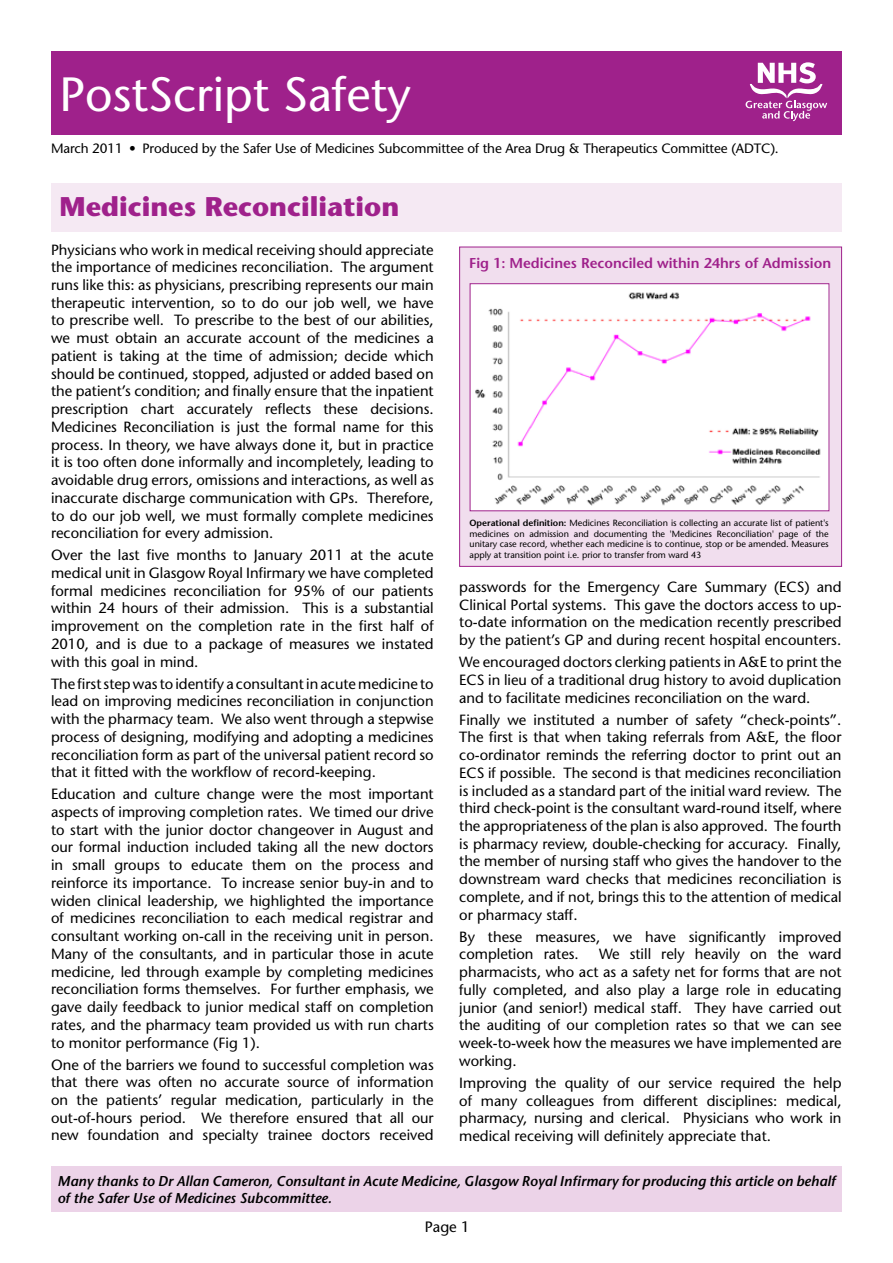
<style>
.page{position:relative;width:893px;height:1263px;background:#fff}
.page>*{position:absolute;margin:0;border:0;box-sizing:border-box;transform-origin:0 0}
.t1{font:48px "Stone Sans";color:#fff}
.t2{font:700 27px "Stone Sans";color:#9f218b}
.t3{font:15px "Stone Sans";color:#000}
.t4{font:14.85px/17.7px "Stone Sans";color:#000;text-align:justify}
.t5{font:italic 600 14.25px/17.1px "Stone Sans";color:#000}
.t6{font:600 14.25px "Stone Sans";color:#9f218b}
.t7{font:13.5px "Stone Sans";letter-spacing:-.01em;color:#000}
.t8{font:9px/10.8px "Stone Sans";color:#000;text-align:justify}
.s1{font-weight:600}
</style>
<div class="page">
<div style="left:52px;top:184px;width:790px;height:48px;background:#f5e9f3"></div>
<div style="left:51px;top:51px;width:791px;height:83px;background:#9f218b"></div>
<svg style="left:746px;top:62px;width:81px;height:59px"></svg>
<div style="left:459px;top:247px;width:383px;height:320px;background:#f1deee;border:1px solid #9f218b"></div>
<img style="left:472px;top:285px;width:355px;height:224px">
<div style="left:470px;top:283px;width:359px;height:228px;border:1px solid #9f218b"></div>
<div style="left:51px;top:1166px;width:791px;height:46px;background:#ecd3e8"></div>
<h1 class="t1" style="left:60px;top:65px;width:353px">PostScript Safety</h1>
<p class="t7" style="left:51px;top:140px;width:729px">March 2011 • Produced by the Safer Use of Medicines Subcommittee of the Area Drug &amp; Therapeutics Committee (ADTC).</p>
<h2 class="t2" style="left:60px;top:189px;width:341px">Medicines Reconciliation</h2>
<p class="t4" style="left:51px;top:241px;width:384px">Physicians who work in medical receiving should appreciate the importance of medicines reconciliation. The argument runs like this: as physicians, prescribing represents our main therapeutic intervention, so to do our job well, we have to prescribe well. To prescribe to the best of our abilities, we must obtain an accurate account of the medicines a patient is taking at the time of admission; decide which should be continued, stopped, adjusted or added based on the patient’s condition; and finally ensure that the inpatient prescription chart accurately reflects these decisions.<br>Medicines Reconciliation is just the formal name for this process. In theory, we have always done it, but in practice it is too often done informally and incompletely, leading to avoidable drug errors, omissions and interactions, as well as inaccurate discharge communication with GPs. Therefore, to do our job well, we must formally complete medicines reconciliation for every admission.</p>
<p class="t4" style="left:51px;top:546px;width:384px">Over the last five months to January 2011 at the acute medical unit in Glasgow Royal Infirmary we have completed formal medicines reconciliation for 95% of our patients within 24 hours of their admission. This is a substantial improvement on the completion rate in the first half of 2010, and is due to a package of measures we instated with this goal in mind.</p>
<p class="t4" style="left:51px;top:675px;width:384px">The first step was to identify a consultant in acute medicine to lead on improving medicines reconciliation in conjunction with the pharmacy team. We also went through a stepwise process of designing, modifying and adopting a medicines reconciliation form as part of the universal patient record so that it fitted with the workflow of record-keeping.</p>
<p class="t4" style="left:51px;top:785px;width:384px">Education and culture change were the most important aspects of improving completion rates. We timed our drive to start with the junior doctor changeover in August and our formal induction included taking all the new doctors in small groups to educate them on the process and reinforce its importance. To increase senior buy-in and to widen clinical leadership, we highlighted the importance of medicines reconciliation to each medical registrar and consultant working on-call in the receiving unit in person.<br>Many of the consultants, and in particular those in acute medicine, led through example by completing medicines reconciliation forms themselves. For further emphasis, we gave daily feedback to junior medical staff on completion rates, and the pharmacy team provided us with run charts to monitor performance (Fig 1).</p>
<p class="t4" style="left:51px;top:1055px;width:384px">One of the barriers we found to successful completion was that there was often no accurate source of information on the patients’ regular medication, particularly in the out-of-hours period. We therefore ensured that all our new foundation and specialty trainee doctors received</p>
<p class="t6" style="left:469px;top:254px;width:364px">Fig 1: Medicines Reconciled within 24hrs of Admission</p>
<p class="t8" style="left:469px;top:517px;width:361px"><span class="s1">Operational definition:</span> Medicines Reconciliation is collecting an accurate list of patient's medicines on admission and documenting the 'Medicines Reconciliation' page of the unitary case record, whether each medicine is to continue, stop or be amended. Measures apply at transition point i.e. prior to transfer from ward 43</p>
<p class="t4" style="left:459px;top:578px;width:384px">passwords for the Emergency Care Summary (ECS) and Clinical Portal systems. This gave the doctors access to up&shy;to-date information on the medication recently prescribed by the patient’s GP and during recent hospital encounters.</p>
<p class="t4" style="left:459px;top:653px;width:384px">We encouraged doctors clerking patients in A&amp;E to print the ECS in lieu of a traditional drug history to avoid duplication and to facilitate medicines reconciliation on the ward.</p>
<p class="t4" style="left:459px;top:711px;width:384px">Finally we instituted a number of safety “check-points”.<br>The first is that when taking referrals from A&amp;E, the floor co-ordinator reminds the referring doctor to print out an ECS if possible. The second is that medicines reconciliation is included as a standard part of the initial ward review. The third check-point is the consultant ward-round itself, where the appropriateness of the plan is also approved. The fourth is pharmacy review, double-checking for accuracy. Finally, the member of nursing staff who gives the handover to the downstream ward checks that medicines reconciliation is complete, and if not, brings this to the attention of medical or pharmacy staff.</p>
<p class="t4" style="left:459px;top:928px;width:384px">By these measures, we have significantly improved completion rates.</p>
<p class="t4" style="left:459px;top:945px;width:384px;text-indent:140px">We still rely heavily on the ward pharmacists, who act as a safety net for forms that are not fully completed, and also play a large role in educating junior (and senior!) medical staff. They have carried out the auditing of our completion rates so that we can see week-to-week how the measures we have implemented are working.</p>
<p class="t4" style="left:459px;top:1074px;width:384px">Improving the quality of our service required the help of many colleagues from different disciplines: medical, pharmacy, nursing and clerical. Physicians who work in medical receiving will definitely appreciate that.</p>
<p class="t5" style="left:57px;top:1172px;width:779px">Many thanks to Dr Allan Cameron, Consultant in Acute Medicine, Glasgow Royal Infirmary for producing this article on behalf of the Safer Use of Medicines Subcommittee.</p>
<p class="t3" style="left:425px;top:1218px;width:46px">Page 1</p>
</div>
